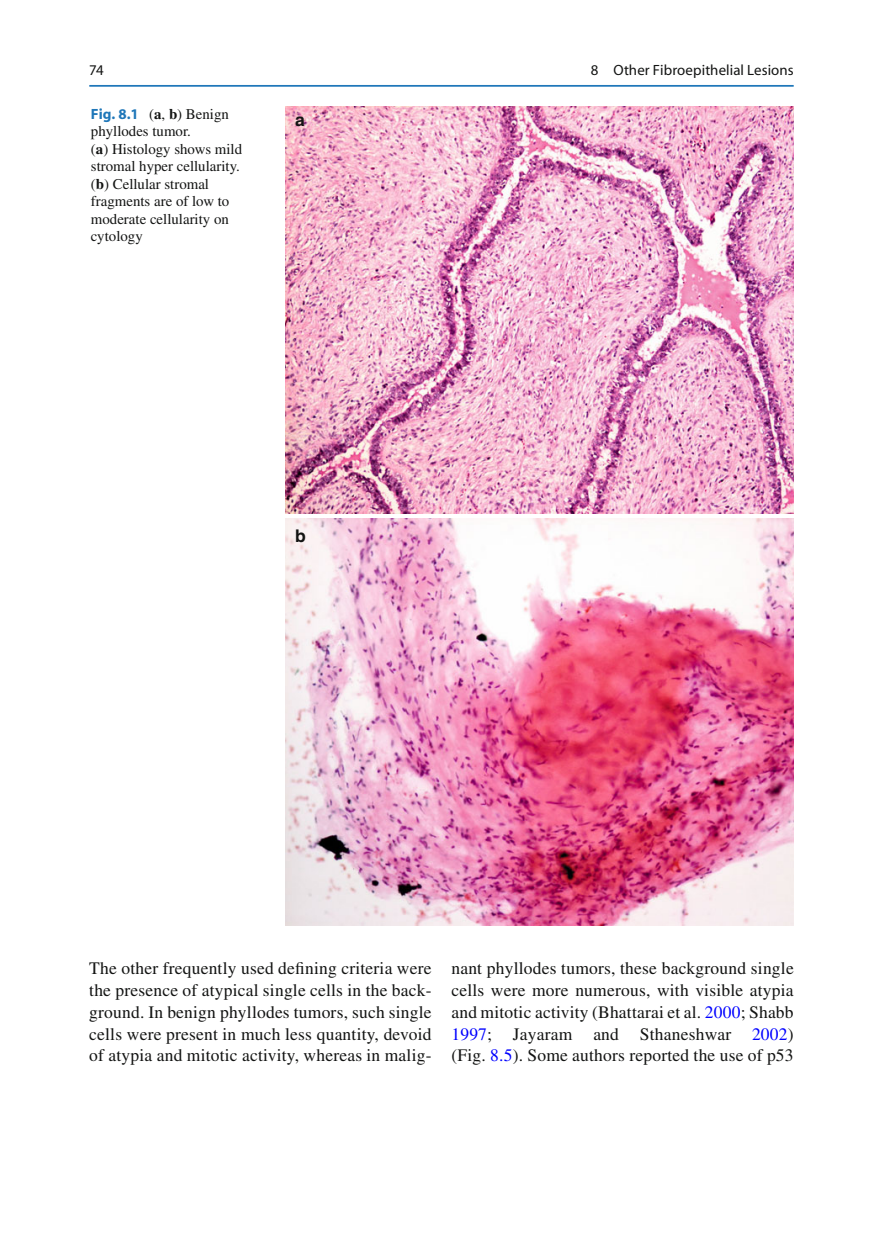
<style>
.page{position:relative;width:883px;height:1260px;background:#fff}
.page>*{position:absolute;margin:0;border:0;box-sizing:border-box;transform-origin:0 0}
.t1{font:17.5px/21.9px "Times";letter-spacing:.01em;color:#131413;text-align:justify}
.t2{font:700 17.5px "Helvetica";color:#131413}
.t3{font:14.88px/17.5px "Times";color:#131413}
.t4{font:14.88px "Myriad";letter-spacing:.005em;color:#131413}
.s1{font-family:"Myriad";font-weight:700;color:#1f77b9}
.s2{font-weight:700}
.s3{color:#00f}
</style>
<div class="page">
<hr style="left:89px;top:85px;width:705px;height:2px;background:#1f77b9">
<img style="left:285px;top:106px;width:509px;height:407px">
<img style="left:285px;top:518px;width:509px;height:407px">
<p class="t4" style="left:89px;top:64px;width:16px">74</p>
<p class="t4" style="left:591px;top:64px;width:204px">8 Other Fibroepithelial Lesions</p>
<p class="t3" style="left:91px;top:106px;width:153px"><span class="s1">Fig. 8.1</span> ( <span class="s2">a</span> , <span class="s2">b</span> ) Benign phyllodes tumor.<br>( <span class="s2">a</span> ) Histology shows mild stromal hyper cellularity. ( <span class="s2">b</span> ) Cellular stromal fragments are of low to moderate cellularity on cytology</p>
<p class="t2" style="left:295px;top:109px;width:11px">a</p>
<p class="t2" style="left:295px;top:525px;width:12px">b</p>
<p class="t1" style="left:89px;top:959px;width:344px">The other frequently used de fi ning criteria were the presence of atypical single cells in the back&shy;ground. In benign phyllodes tumors, such single cells were present in much less quantity, devoid of atypia and mitotic activity, whereas in malig-</p>
<p class="t1" style="left:451px;top:959px;width:344px">nant phyllodes tumors, these background single cells were more numerous, with visible atypia and mitotic activity (Bhattarai et al. <span class="s3">2000</span> ; Shabb <span class="s3">1997</span> ; Jayaram and Sthaneshwar <span class="s3">2002</span> ) (Fig. <span class="s3">8.5</span> ). Some authors reported the use of p53</p>
</div>
